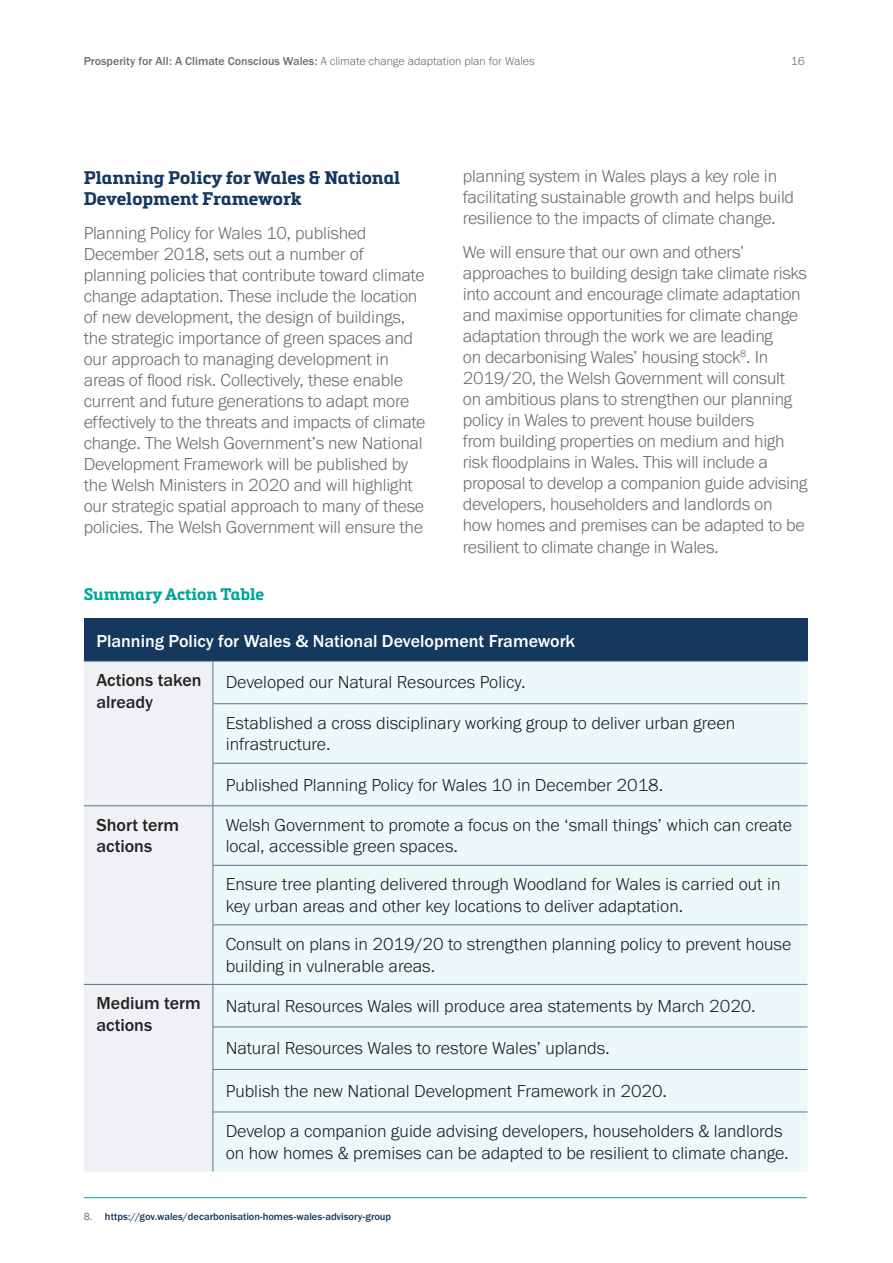
<style>
.page{position:relative;width:893px;height:1263px;background:#fff}
.page>*{position:absolute;margin:0;border:0;box-sizing:border-box;transform-origin:0 0}
.Body{font:300 18px/21px "Franklin Gothic URW";letter-spacing:-.015em;color:#6f6f6e}
.Table_text{font:300 18px/21.8px "Franklin Gothic URW";color:#222221}
.Table_sub_heading{font:500 18px/21.8px "Franklin Gothic URW";color:#222221}
.Sub_Title{font:700 18px/21.6px "Metronic Slab Pro";color:#15385f}
.Table_heading{font:500 18px "Franklin Gothic URW";color:#fff}
.Table_Heading{font:700 16.5px "Metronic Slab Pro";color:#00a69c}
.t1{font:500 12px "Franklin Gothic URW";color:#6f6f6e}
.t2{font:300 12px "Franklin Gothic URW";color:#6f6f6e}
.References{font:500 10.5px "Franklin Gothic URW";color:#15385f}
.s1{font-weight:300}
.s2{font-family:"Franklin Gothic";font-weight:400;color:#6f6f6e}
</style>
<div class="page">
<hr style="left:84px;top:1197px;width:723px;height:1px;background:#00a69c">
<div style="left:84px;top:619px;width:723px;height:42px;background:#15385f"></div>
<div style="left:84px;top:662px;width:129px;height:509px;background:#eff1f4"></div>
<div style="left:214px;top:662px;width:593px;height:509px;background:#edf9f8"></div>
<hr style="left:84px;top:661px;width:129px;height:1px;background:#5b748f">
<hr style="left:213px;top:661px;width:594px;height:1px;background:#5b748f">
<hr style="left:213px;top:662px;width:1px;height:41px;background:#5b748f">
<hr style="left:213px;top:703px;width:594px;height:1px;background:#5b748f">
<hr style="left:213px;top:704px;width:1px;height:59px;background:#5b748f">
<hr style="left:213px;top:763px;width:594px;height:1px;background:#5b748f">
<hr style="left:213px;top:764px;width:1px;height:41px;background:#5b748f">
<hr style="left:84px;top:805px;width:129px;height:1px;background:#5b748f">
<hr style="left:213px;top:805px;width:594px;height:1px;background:#5b748f">
<hr style="left:213px;top:806px;width:1px;height:59px;background:#5b748f">
<hr style="left:213px;top:865px;width:594px;height:1px;background:#5b748f">
<hr style="left:213px;top:866px;width:1px;height:58px;background:#5b748f">
<hr style="left:213px;top:924px;width:594px;height:1px;background:#5b748f">
<hr style="left:213px;top:925px;width:1px;height:59px;background:#5b748f">
<hr style="left:84px;top:984px;width:129px;height:1px;background:#5b748f">
<hr style="left:213px;top:984px;width:594px;height:1px;background:#5b748f">
<hr style="left:213px;top:985px;width:1px;height:41px;background:#5b748f">
<hr style="left:213px;top:1026px;width:594px;height:1px;background:#5b748f">
<hr style="left:213px;top:1027px;width:1px;height:42px;background:#5b748f">
<hr style="left:213px;top:1069px;width:594px;height:1px;background:#5b748f">
<hr style="left:213px;top:1070px;width:1px;height:41px;background:#5b748f">
<hr style="left:213px;top:1111px;width:594px;height:1px;background:#5b748f">
<hr style="left:213px;top:1112px;width:1px;height:59px;background:#5b748f">
<p class="t1" style="left:84px;top:54px;width:453px">Prosperity for All: A Climate Conscious Wales: <span class="s1">A climate change adaptation plan for Wales</span></p>
<p class="t2" style="left:791px;top:54px;width:16px">16</p>
<p class="Sub_Title" style="left:84px;top:166px;width:318px">Planning Policy for Wales &amp; National<br>Development Framework</p>
<p class="Body" style="left:84px;top:222px;width:343px">Planning Policy for Wales 10, published December 2018, sets out a number of planning policies that contribute toward climate change adaptation. These include the location of new development, the design of buildings, the strategic importance of green spaces and our approach to managing development in areas of flood risk. Collectively, these enable current and future generations to adapt more effectively to the threats and impacts of climate change. The Welsh Government’s new National Development Framework will be published by the Welsh Ministers in 2020 and will highlight our strategic spatial approach to many of these policies. The Welsh Government will ensure the</p>
<p class="Body" style="left:463px;top:165px;width:333px">planning system in Wales plays a key role in facilitating sustainable growth and helps build resilience to the impacts of climate change.</p>
<p class="Body" style="left:463px;top:241px;width:346px">We will ensure that our own and others’ approaches to building design take climate risks into account and encourage climate adaptation and maximise opportunities for climate change adaptation through the work we are leading<br>on decarbonising Wales’ housing stock<sup>8</sup>. In 2019/20, the Welsh Government will consult on ambitious plans to strengthen our planning policy in Wales to prevent house builders<br>from building properties on medium and high risk floodplains in Wales. This will include a proposal to develop a companion guide advising developers, householders and landlords on<br>how homes and premises can be adapted to be resilient to climate change in Wales.</p>
<p class="Table_Heading" style="left:84px;top:584px;width:182px">Summary Action Table</p>
<p class="Table_heading" style="left:96px;top:630px;width:480px">Planning Policy for Wales &amp; National Development Framework</p>
<p class="Table_sub_heading" style="left:96px;top:669px;width:107px">Actions taken already</p>
<p class="Table_text" style="left:226px;top:671px;width:301px">Developed our Natural Resources Policy.</p>
<p class="Table_text" style="left:226px;top:711px;width:511px">Established a cross disciplinary working group to deliver urban green infrastructure.</p>
<p class="Table_text" style="left:226px;top:773px;width:439px">Published Planning Policy for Wales 10 in December 2018.</p>
<p class="Table_sub_heading" style="left:96px;top:813px;width:84px">Short term actions</p>
<p class="Table_text" style="left:226px;top:813px;width:568px">Welsh Government to promote a focus on the ‘small things’ which can create local, accessible green spaces.</p>
<p class="Table_text" style="left:226px;top:873px;width:556px">Ensure tree planting delivered through Woodland for Wales is carried out in key urban areas and other key locations to deliver adaptation.</p>
<p class="Table_text" style="left:226px;top:932px;width:567px">Consult on plans in 2019/20 to strengthen planning policy to prevent house building in vulnerable areas.</p>
<p class="Table_sub_heading" style="left:96px;top:992px;width:106px">Medium term actions</p>
<p class="Table_text" style="left:226px;top:994px;width:531px">Natural Resources Wales will produce area statements by March 2020.</p>
<p class="Table_text" style="left:226px;top:1037px;width:386px">Natural Resources Wales to restore Wales’ uplands.</p>
<p class="Table_text" style="left:226px;top:1079px;width:443px">Publish the new National Development Framework in 2020.</p>
<p class="Table_text" style="left:226px;top:1120px;width:565px">Develop a companion guide advising developers, householders &amp; landlords on how homes &amp; premises can be adapted to be resilient to climate change.</p>
<p class="References" style="left:84px;top:1210px;width:309px"><span class="s2">8.</span> https://gov.wales/decarbonisation-homes-wales-advisory-group</p>
</div>
